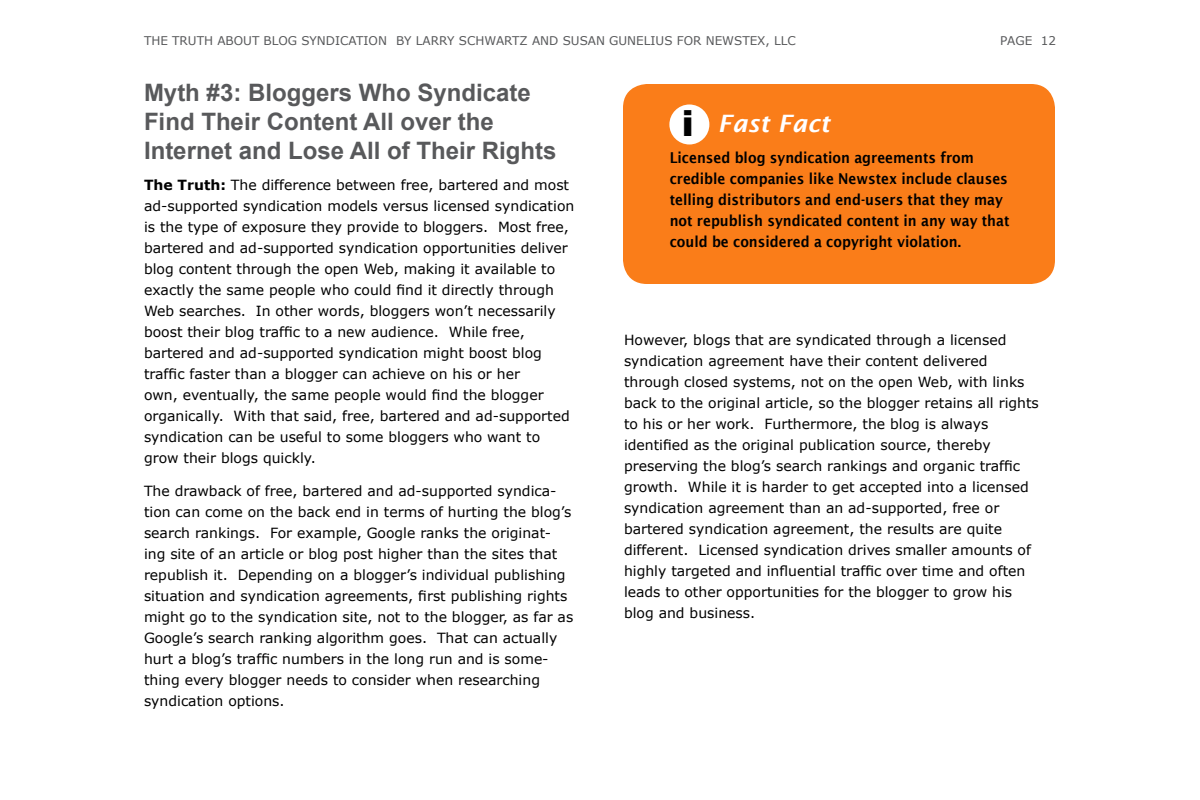
<style>
.page{position:relative;width:1200px;height:800px;background:#fff}
.page>*{position:absolute;margin:0;border:0;box-sizing:border-box;transform-origin:0 0}
.t1{font:900 36px "Arial";color:#000}
.t2{font:700 24px/28.8px "Arial";color:#58595b}
.t3{font:italic 600 24px "Lucida Sans";letter-spacing:.005em;color:#fff}
.t4{font:600 15px/21px "Lucida Sans";color:#000;scale:.9 1}
.t5{font:14px/21px "Verdana";color:#000}
.t6{font:12px "Verdana";color:#58595b}
.s1{font-weight:700}
</style>
<div class="page">
<div style="left:623px;top:84px;width:432px;height:200px;background:#fa7d19;border-radius:24px"></div>
<div style="left:669px;top:104px;width:40px;height:40px;background:#fff;border-radius:50%"></div>
<p class="t6" style="left:144px;top:33px;width:235px">the truth abo ut blog syndicationb</p>
<p class="t6" style="left:404px;top:33px;width:393px">y Larry Schwartz and susan gun elius fo r n ewstex, llc</p>
<p class="t6" style="left:1000px;top:33px;width:57px">page 12</p>
<h2 class="t2" style="left:144px;top:79px;width:414px">Myth #3: Bloggers Who Syndicate<br>Find Their Content All over the<br>Internet and Lose All of Their Rights</h2>
<p class="t5" style="left:144px;top:175px;width:432px"><span class="s1">The Truth:</span> The difference between free, bartered and most ad-supported syndication models versus licensed syndication is the type of exposure they provide to bloggers. Most free, bartered and ad-supported syndication opportunities deliver blog content through the open Web, making it available to exactly the same people who could find it directly through Web searches. In other words, bloggers won’t necessarily boost their blog traffic to a new audience. While free, bartered and ad-supported syndication might boost blog traffic faster than a blogger can achieve on his or her<br>own, eventually, the same people would find the blogger organically. With that said, free, bartered and ad-supported syndication can be useful to some bloggers who want to grow their blogs quickly.</p>
<p class="t5" style="left:144px;top:481px;width:431px">The drawback of free, bartered and ad-supported syndica&shy;tion can come on the back end in terms of hurting the blog’s search rankings. For example, Google ranks the originat&shy;ing site of an article or blog post higher than the sites that republish it. Depending on a blogger’s individual publishing situation and syndication agreements, first publishing rights might go to the syndication site, not to the blogger, as far as Google’s search ranking algorithm goes. That can actually hurt a blog’s traffic numbers in the long run and is some&shy;thing every blogger needs to consider when researching syndication options.</p>
<h1 class="t1" style="left:682px;top:97px;width:13px">i</h1>
<h2 class="t3" style="left:718px;top:110px;width:113px">Fast Fact</h2>
<p class="t4" style="left:670px;top:147px;width:379px">Licensed blog syndication agreements from credible companies like Newstex include clauses telling distributors and end-users that they may not republish syndicated content in any way that could be considered a copyright violation.</p>
<p class="t5" style="left:624px;top:329px;width:416px">H owever, blogs that are syndicated through a licensed syndication agreement have their content delivered through closed systems, not on the open Web, with links back to the original article, so the blogger retains all rights to his or her work. Furthermore, the blog is always identified as the original publication source, thereby preserving the blog’s search rankings and organic traffic growth. While it is harder to get accepted into a licensed syndication agreement than an ad-supported, free or bartered syndication agreement, the results are quite different. Licensed syndication drives smaller amounts of highly targeted and influential traffic over time and often leads to other opportunities for the blogger to grow his blog and business.</p>
</div>
